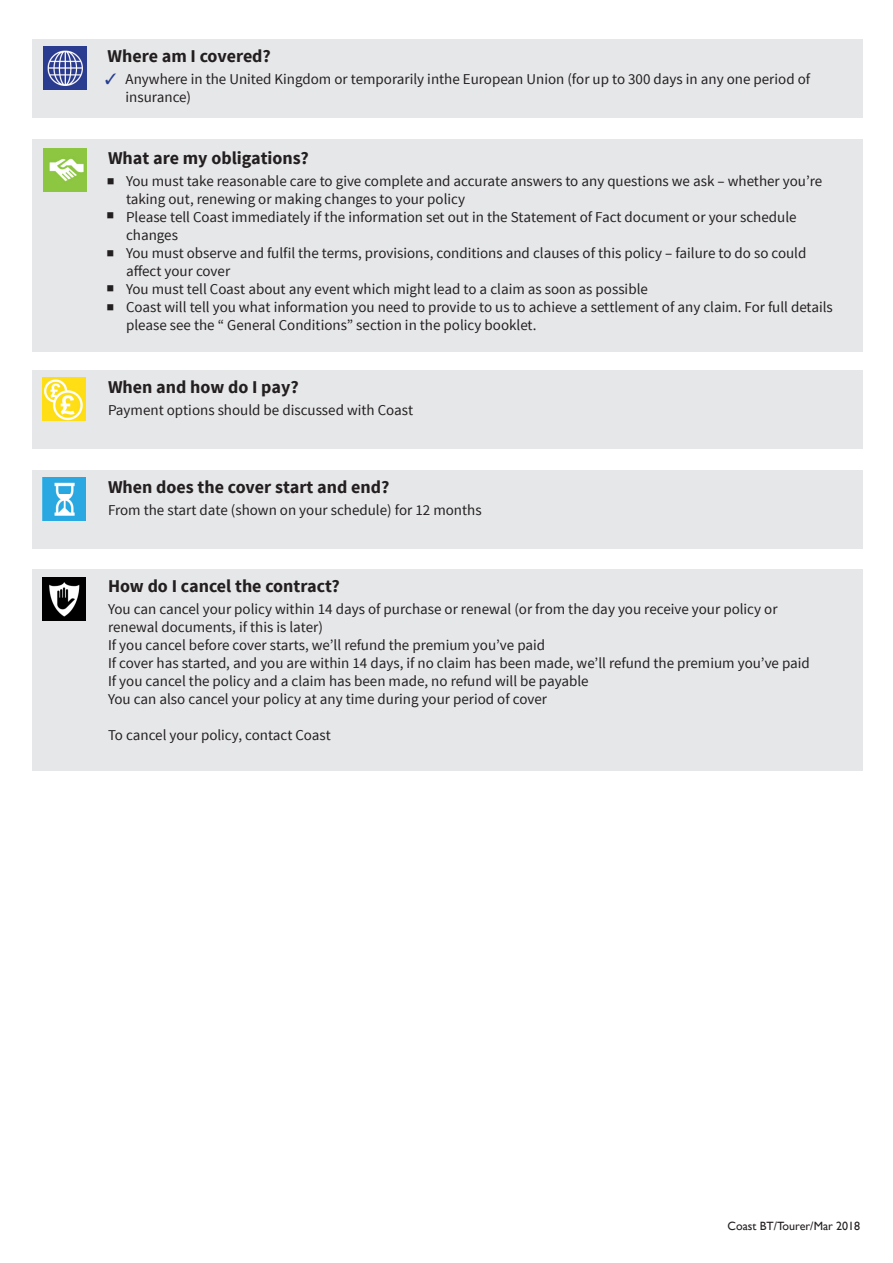
<style>
.page{position:relative;width:893px;height:1263px;background:#fff}
.page>*{position:absolute;margin:0;border:0;box-sizing:border-box;transform-origin:0 0}
.t1{font:30px "Source Sans Pro";color:#231f20}
.t2{font:700 18px "Source Sans Pro";color:#231f20}
.t3{font:15px/18px "Source Sans Pro";color:#231f20}
.t4{font:12px "Gill Sans";color:#231f20}
</style>
<div class="page">
<div style="left:33px;top:39px;width:830px;height:79px;background:#e6e7e9"></div>
<img style="left:44px;top:47px;width:42px;height:43px">
<div style="left:32px;top:139px;width:830px;height:212px;background:#e6e7e9"></div>
<img style="left:44px;top:149px;width:43px;height:43px">
<div style="left:32px;top:370px;width:830px;height:79px;background:#e6e7e9"></div>
<img style="left:43px;top:378px;width:43px;height:43px">
<div style="left:32px;top:470px;width:830px;height:78px;background:#e6e7e9"></div>
<img style="left:43px;top:477px;width:43px;height:43px">
<div style="left:32px;top:570px;width:830px;height:201px;background:#e6e7e9"></div>
<img style="left:43px;top:577px;width:43px;height:43px">
<p class="t2" style="left:107px;top:44px;width:165px">Where am I covered?</p>
<p class="t3" style="left:126px;top:70px;width:686px">Anywhere in the United Kingdom or temporarily inthe European Union (for up to 300 days in any one period of insurance)</p>
<p class="t2" style="left:108px;top:146px;width:202px">What are my obligations?</p>
<p class="t3" style="left:126px;top:172px;width:698px">You must take reasonable care to give complete and accurate answers to any questions we ask – whether you’re taking out, renewing or making changes to your policy</p>
<p class="t3" style="left:126px;top:208px;width:672px">Please tell Coast immediately if the information set out in the Statement of Fact document or your schedule</p>
<p class="t3" style="left:126px;top:226px;width:53px">changes</p>
<p class="t3" style="left:126px;top:244px;width:682px">You must observe and fulfil the terms, provisions, conditions and clauses of this policy – failure to do so could</p>
<p class="t3" style="left:126px;top:262px;width:106px">affect your cover</p>
<p class="t3" style="left:126px;top:280px;width:523px">You must tell Coast about any event which might lead to a claim as soon as possible</p>
<p class="t3" style="left:126px;top:298px;width:708px">Coast will tell you what information you need to provide to us to achieve a settlement of any claim. For full details please see the “ General Conditions” section in the policy booklet.</p>
<p class="t1" style="left:106px;top:161px;width:11px">■</p>
<p class="t1" style="left:106px;top:195px;width:11px">■</p>
<p class="t1" style="left:106px;top:232px;width:11px">■</p>
<p class="t1" style="left:106px;top:268px;width:11px">■</p>
<p class="t1" style="left:106px;top:287px;width:11px">■</p>
<p class="t2" style="left:108px;top:375px;width:192px">When and how do I pay?</p>
<p class="t3" style="left:108px;top:401px;width:307px">Payment options should be discussed with Coast</p>
<p class="t2" style="left:108px;top:475px;width:283px">When does the cover start and end?</p>
<p class="t3" style="left:108px;top:501px;width:375px">From the start date (shown on your schedule) for 12 months</p>
<p class="t2" style="left:108px;top:575px;width:233px">How do I cancel the contract?</p>
<p class="t3" style="left:108px;top:601px;width:671px">You can cancel your policy within 14 days of purchase or renewal (or from the day you receive your policy or</p>
<p class="t3" style="left:108px;top:619px;width:216px">renewal documents, if this is later)</p>
<p class="t3" style="left:108px;top:637px;width:439px">If you cancel before cover starts, we’ll refund the premium you’ve paid</p>
<p class="t3" style="left:108px;top:655px;width:703px">If cover has started, and you are within 14 days, if no claim has been made, we’ll refund the premium you’ve paid</p>
<p class="t3" style="left:108px;top:673px;width:482px">If you cancel the policy and a claim has been made, no refund will be payable</p>
<p class="t3" style="left:108px;top:691px;width:441px">You can also cancel your policy at any time during your period of cover</p>
<p class="t3" style="left:108px;top:727px;width:224px">To cancel your policy, contact Coast</p>
<p class="t4" style="left:728px;top:1219px;width:134px">Coast BT/Tourer/Mar 2018</p>
</div>
